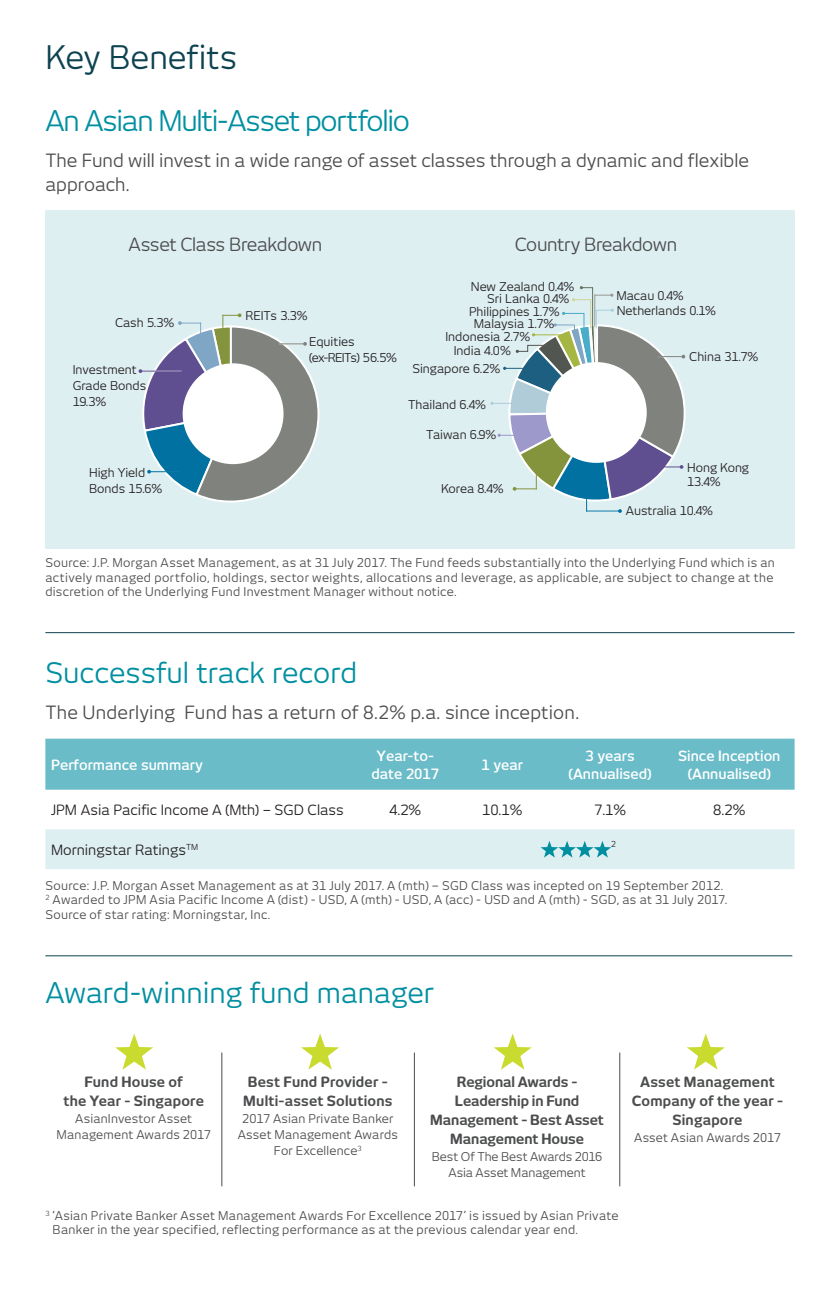
<style>
.page{position:relative;width:840px;height:1304px;background:#fff}
.page>*{position:absolute;margin:0;border:0;box-sizing:border-box;transform-origin:0 0}
.Icon_Title{font:32px "New June";letter-spacing:-.005em;color:#0d4251}
.Icon_Title-2{font:28px "New June";color:#008fa1}
.Icon_Title-3{font:28px "New June";letter-spacing:-.045em;color:#008fa1}
.COPY_TXT{font:18px/24px "New June";color:#4b4c4d}
.Icon_Title-4{font:18px "New June";letter-spacing:.015em;color:#4b4c4d}
.COPY_TXT-2{font:18px "New June";letter-spacing:-.02em;color:#4b4c4d}
.COPY_TXT-3{font:700 14px/19px "New June";letter-spacing:.01em;color:#4b4c4d;text-align:center}
.t1{font:600 14px/18px "New June";color:#fff;text-align:center}
.t2{font:14px "New June";color:#231f20}
.COPY_TXT-4{font:12px/14.4px "New June";letter-spacing:.025em;color:#4b4c4d}
.t3{font:12px/16px "New June";color:#231f20}
.COPY_TXT-5{font:12px/16.4px "New June";letter-spacing:-.005em;color:#4b4c4d;text-align:center}
.t4{font:8.2px "New June";color:#231f20}
</style>
<div class="page">
<div style="left:45px;top:210px;width:749px;height:338px;background:#deeff2"></div>
<div style="left:45px;top:739px;width:749px;height:51px;background:#6abcc8"></div>
<div style="left:45px;top:829px;width:749px;height:40px;background:#deeff2"></div>
<hr style="left:45px;top:632px;width:749px;height:1px;background:#0d4251">
<hr style="left:45px;top:955px;width:746px;height:1px;background:#0d4251">
<svg style="left:138px;top:313px;width:182px;height:190px"></svg>
<svg style="left:490px;top:286px;width:196px;height:227px"></svg>
<svg style="left:115px;top:1034px;width:38px;height:36px"></svg>
<svg style="left:301px;top:1034px;width:38px;height:36px"></svg>
<svg style="left:493px;top:1034px;width:38px;height:36px"></svg>
<svg style="left:687px;top:1034px;width:37px;height:36px"></svg>
<hr style="left:221px;top:1053px;width:1px;height:133px;background:#4b4c4d">
<hr style="left:413px;top:1053px;width:1px;height:133px;background:#4b4c4d">
<hr style="left:619px;top:1053px;width:1px;height:133px;background:#4b4c4d">
<p class="Icon_Title" style="left:45px;top:39px;width:193px">Key Benefits</p>
<p class="Icon_Title-3" style="left:45px;top:104px;width:366px">An Asian Multi-Asset portfolio</p>
<p class="COPY_TXT" style="left:45px;top:148px;width:704px">The Fund will invest in a wide range of asset classes through a dynamic and flexible approach.</p>
<p class="COPY_TXT-2" style="left:128px;top:234px;width:195px">Asset Class Breakdown</p>
<p class="COPY_TXT-2" style="left:514px;top:234px;width:164px">Country Breakdown</p>
<p class="t3" style="left:470px;top:278px;width:105px">New Zealand 0.4%</p>
<p class="t3" style="left:487px;top:291px;width:84px">Sri Lanka 0.4%</p>
<p class="t3" style="left:616px;top:288px;width:69px">Macau 0.4%</p>
<p class="t3" style="left:115px;top:315px;width:61px">Cash 5.3%</p>
<p class="t3" style="left:73px;top:361px;width:75px">Investment<br>Grade Bonds<br>19.3%</p>
<p class="t3" style="left:245px;top:307px;width:64px">REITs 3.3%</p>
<p class="t3" style="left:309px;top:333px;width:89px">Equities (ex-REITs) 56.5%</p>
<p class="t3" style="left:469px;top:303px;width:92px">Philippines 1.7%</p>
<p class="t3" style="left:473px;top:315px;width:82px">Malaysia 1.7%</p>
<p class="t3" style="left:445px;top:328px;width:86px">Indonesia 2.7%</p>
<p class="t3" style="left:453px;top:342px;width:59px">India 4.0%</p>
<p class="t3" style="left:412px;top:360px;width:89px">Singapore 6.2%</p>
<p class="t3" style="left:408px;top:396px;width:79px">Thailand 6.4%</p>
<p class="t3" style="left:616px;top:303px;width:101px">Netherlands 0.1%</p>
<p class="t3" style="left:688px;top:348px;width:71px">China 31.7%</p>
<p class="t3" style="left:426px;top:427px;width:71px">Taiwan 6.9%</p>
<p class="t3" style="left:89px;top:464px;width:75px">High Yield<br>Bonds 15.6%</p>
<p class="t3" style="left:441px;top:481px;width:64px">Korea 8.4%</p>
<p class="t3" style="left:686px;top:460px;width:63px;line-height:14px">Hong Kong<br>13.4%</p>
<p class="t3" style="left:625px;top:503px;width:89px">Australia 10.4%</p>
<p class="COPY_TXT-4" style="left:45px;top:555px;width:730px">Source: J.P. Morgan Asset Management, as at 31 July 2017. The Fund feeds substantially into the Underlying Fund which is an actively managed portfolio, holdings, sector weights, allocations and leverage, as applicable, are subject to change at the discretion of the Underlying Fund Investment Manager without notice.</p>
<p class="Icon_Title-2" style="left:45px;top:656px;width:313px">Successful track record</p>
<p class="Icon_Title-4" style="left:45px;top:701px;width:535px">The Underlying Fund has a return of 8.2% p.a. since inception.</p>
<p class="t1" style="left:51px;top:755px;width:153px">Performance summary</p>
<p class="t1" style="left:371px;top:746px;width:69px">Year-to&shy;date 2017</p>
<p class="t1" style="left:481px;top:755px;width:43px">1 year</p>
<p class="t1" style="left:585px;top:746px;width:51px">3 years</p>
<p class="t1" style="left:568px;top:764px;width:85px">(Annualised)</p>
<p class="t1" style="left:677px;top:746px;width:104px">Since Inception</p>
<p class="t1" style="left:687px;top:764px;width:85px">(Annualised)</p>
<p class="t2" style="left:51px;top:802px;width:294px">JPM Asia Pacific Income A (Mth) – SGD Class</p>
<p class="t2" style="left:389px;top:802px;width:34px">4.2%</p>
<p class="t2" style="left:482px;top:802px;width:42px">10.1%</p>
<p class="t2" style="left:593px;top:802px;width:34px">7.1%</p>
<p class="t2" style="left:712px;top:802px;width:34px">8.2%</p>
<p class="t2" style="left:51px;top:841px;width:149px">Morningstar Ratings<sup>TM</sup></p>
<p class="t4" style="left:611px;top:839px;width:6px">2</p>
<p class="COPY_TXT-4" style="left:45px;top:878px;width:679px">Source: J.P. Morgan Asset Management as at 31 July 2017. A (mth) – SGD Class was incepted on 19 September 2012.</p>
<p class="COPY_TXT-4" style="left:45px;top:892px;width:683px"><sup>2</sup> Awarded to JPM Asia Pacific Income A (dist) - USD, A (mth) - USD, A (acc) - USD and A (mth) - SGD, as at 31 July 2017.<br>Source of star rating: Morningstar, Inc.</p>
<p class="Icon_Title-2" style="left:45px;top:976px;width:390px">Award-winning fund manager</p>
<p class="COPY_TXT-3" style="left:63px;top:1072px;width:142px">Fund House of<br>the Year - Singapore</p>
<p class="COPY_TXT-4" style="left:56px;top:1110px;width:156px;line-height:16.4px;text-align:center">AsianInvestor Asset<br>Management Awards 2017</p>
<p class="COPY_TXT-3" style="left:243px;top:1072px;width:151px">Best Fund Provider -<br>Multi-asset Solutions</p>
<p class="COPY_TXT-4" style="left:237px;top:1110px;width:162px;line-height:16.4px;text-align:center">2017 Asian Private Banker<br>Asset Management Awards<br>For Excellence<sup>3</sup></p>
<p class="COPY_TXT-3" style="left:430px;top:1072px;width:175px">Regional Awards -<br>Leadership in Fund<br>Management - Best Asset<br>Management House</p>
<p class="COPY_TXT-5" style="left:431px;top:1148px;width:172px">Best Of The Best Awards 2016<br>Asia Asset Management</p>
<p class="COPY_TXT-4" style="left:53px;top:1208px;width:567px;text-indent:-7px"><sup>3</sup> ‘Asian Private Banker Asset Management Awards For Excellence 2017’ is issued by Asian Private<br>Banker in the year specified, reflecting performance as at the previous calendar year end.</p>
<p class="COPY_TXT-3" style="left:631px;top:1072px;width:153px">Asset Management<br>Company of the year -<br>Singapore</p>
<p class="COPY_TXT-4" style="left:633px;top:1130px;width:148px">Asset Asian Awards 2017</p>
</div>
